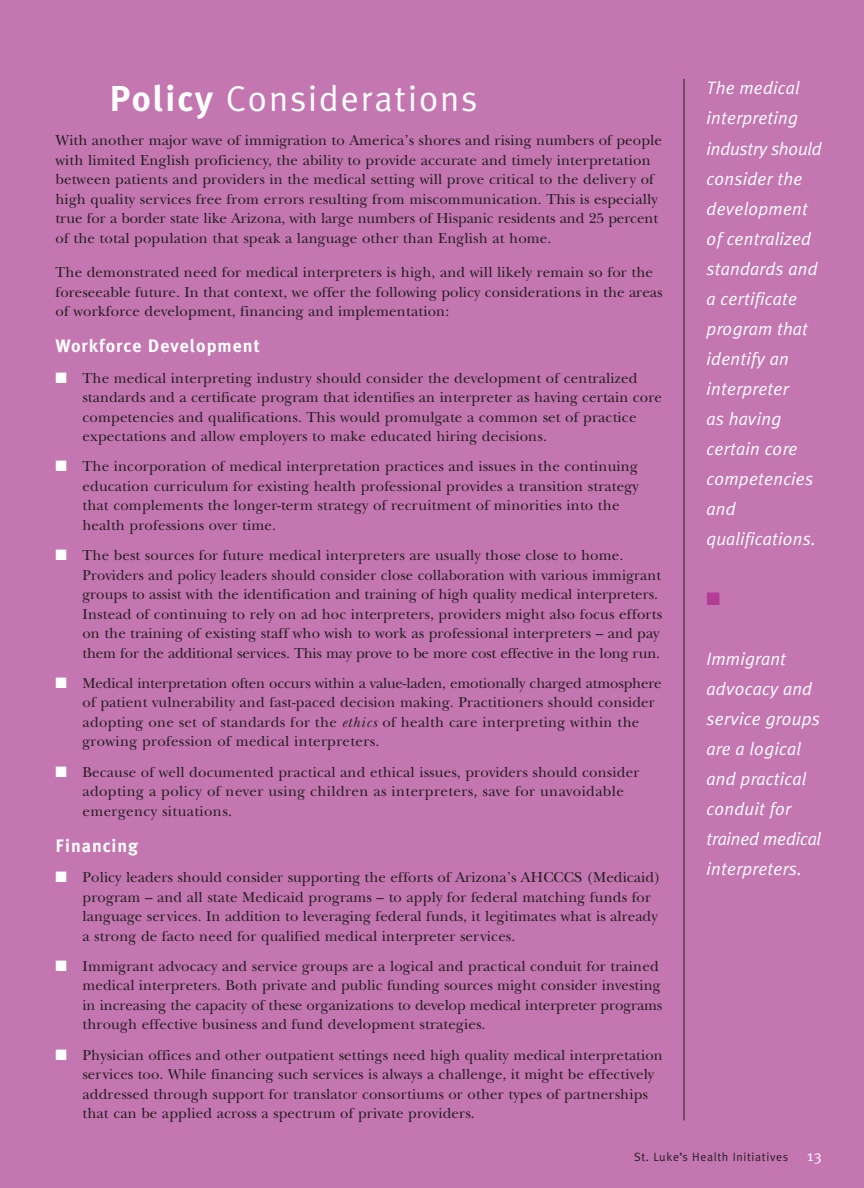
<style>
.page{position:relative;width:864px;height:1188px;background:#c476b1}
.page>*{position:absolute;margin:0;border:0;box-sizing:border-box;transform-origin:0 0}
.t1{font:36px "Meta Plus Normal";letter-spacing:.055em;color:#fff}
.t2{font:italic 18px/30px "Meta Plus Normal";letter-spacing:.01em;color:#fff}
.t3{font:700 18px "Meta Plus";letter-spacing:.055em;color:#fff}
.t4{font:18px "Zapf Dingbats";color:#b33c96}
.t5{font:15px/19.5px "New Baskerville";letter-spacing:.01em;color:#231f20}
.t6{font:12px "Meta Plus Normal";letter-spacing:.055em;color:#231f20}
.s1{font-family:"Meta Plus";font-weight:700}
.s2{color:#fff}
.s3{font-style:italic}
.s4{font-size:15px;color:#fff}
</style>
<div class="page">
<hr style="left:684px;top:79px;width:1px;height:1042px;background:#231f20">
<h1 class="t1" style="left:110px;top:85px;width:370px"><span class="s1">Policy</span> Considerations</h1>
<p class="t5" style="left:56px;top:132px;width:608px">With another major wave of immigration to America’s shores and rising numbers of people with limited English proficiency, the ability to provide accurate and timely interpretation between patients and providers in the medical setting will prove critical to the delivery of high quality services free from errors resulting from miscommunication. This is especially true for a border state like Arizona, with large numbers of Hispanic residents and 25 percent of the total population that speak a language other than English at home.</p>
<p class="t5" style="left:56px;top:264px;width:609px">The demonstrated need for medical interpreters is high, and will likely remain so for the foreseeable future. In that context, we offer the following policy considerations in the areas of workforce development, financing and implementation:</p>
<p class="t3" style="left:56px;top:340px;width:206px">Workforce Development</p>
<p class="t5" style="left:82px;top:370px;width:581px;text-indent:-27px"><span class="s2">■</span> The medical interpreting industry should consider the development of centralized standards and a certificate program that identifies an interpreter as having certain core competencies and qualifications. This would promulgate a common set of practice expectations and allow employers to make educated hiring decisions.</p>
<p class="t5" style="left:82px;top:459px;width:558px;text-indent:-27px"><span class="s2">■</span> The incorporation of medical interpretation practices and issues in the continuing education curriculum for existing health professional provides a transition strategy that complements the longer-term strategy of recruitment of minorities into the health professions over time.</p>
<p class="t5" style="left:82px;top:547px;width:581px;text-indent:-27px"><span class="s2">■</span> The best sources for future medical interpreters are usually those close to home.<br>Providers and policy leaders should consider close collaboration with various immigrant groups to assist with the identification and training of high quality medical interpreters.<br>Instead of continuing to rely on ad hoc interpreters, providers might also focus efforts on the training of existing staff who wish to work as professional interpreters – and pay them for the additional services. This may prove to be more cost effective in the long run.</p>
<p class="t5" style="left:82px;top:675px;width:581px;text-indent:-27px"><span class="s2">■</span> Medical interpretation often occurs within a value-laden, emotionally charged atmosphere of patient vulnerability and fast-paced decision making. Practitioners should consider adopting one set of standards for the <span class="s3">ethics</span> of health care interpreting within the growing profession of medical interpreters.</p>
<p class="t5" style="left:82px;top:764px;width:558px;text-indent:-27px"><span class="s2">■</span> Because of well documented practical and ethical issues, providers should consider adopting a policy of never using children as interpreters, save for unavoidable emergency situations.</p>
<p class="t3" style="left:56px;top:839px;width:84px">Financing</p>
<p class="t5" style="left:82px;top:869px;width:580px;text-indent:-27px"><span class="s2">■</span> Policy leaders should consider supporting the efforts of Arizona’s AHCCCS (Medicaid) program – and all state Medicaid programs – to apply for federal matching funds for language services. In addition to leveraging federal funds, it legitimates what is already a strong de facto need for qualified medical interpreter services.</p>
<p class="t5" style="left:82px;top:958px;width:581px;text-indent:-27px"><span class="s2">■</span> Immigrant advocacy and service groups are a logical and practical conduit for trained medical interpreters. Both private and public funding sources might consider investing in increasing the capacity of these organizations to develop medical interpreter programs through effective business and fund development strategies.</p>
<p class="t5" style="left:82px;top:1047px;width:582px;text-indent:-27px"><span class="s2">■</span> Physician offices and other outpatient settings need high quality medical interpretation services too. While financing such services is always a challenge, it might be effectively addressed through support for translator consortiums or other types of partnerships that can be applied across a spectrum of private providers.</p>
<p class="t2" style="left:707px;top:75px;width:117px">The medical interpreting industry should consider the development of centralized standards and a certificate program that identify an interpreter<br>as having certain core competencies and qualifications.</p>
<p class="t4" style="left:707px;top:590px;width:15px">■</p>
<p class="t2" style="left:707px;top:645px;width:116px">Immigrant advocacy and service groups are a logical and practical conduit for trained medical interpreters.</p>
<p class="t6" style="left:634px;top:1152px;width:189px">St. Luke’s Health Initiatives <span class="s4">13</span></p>
</div>
